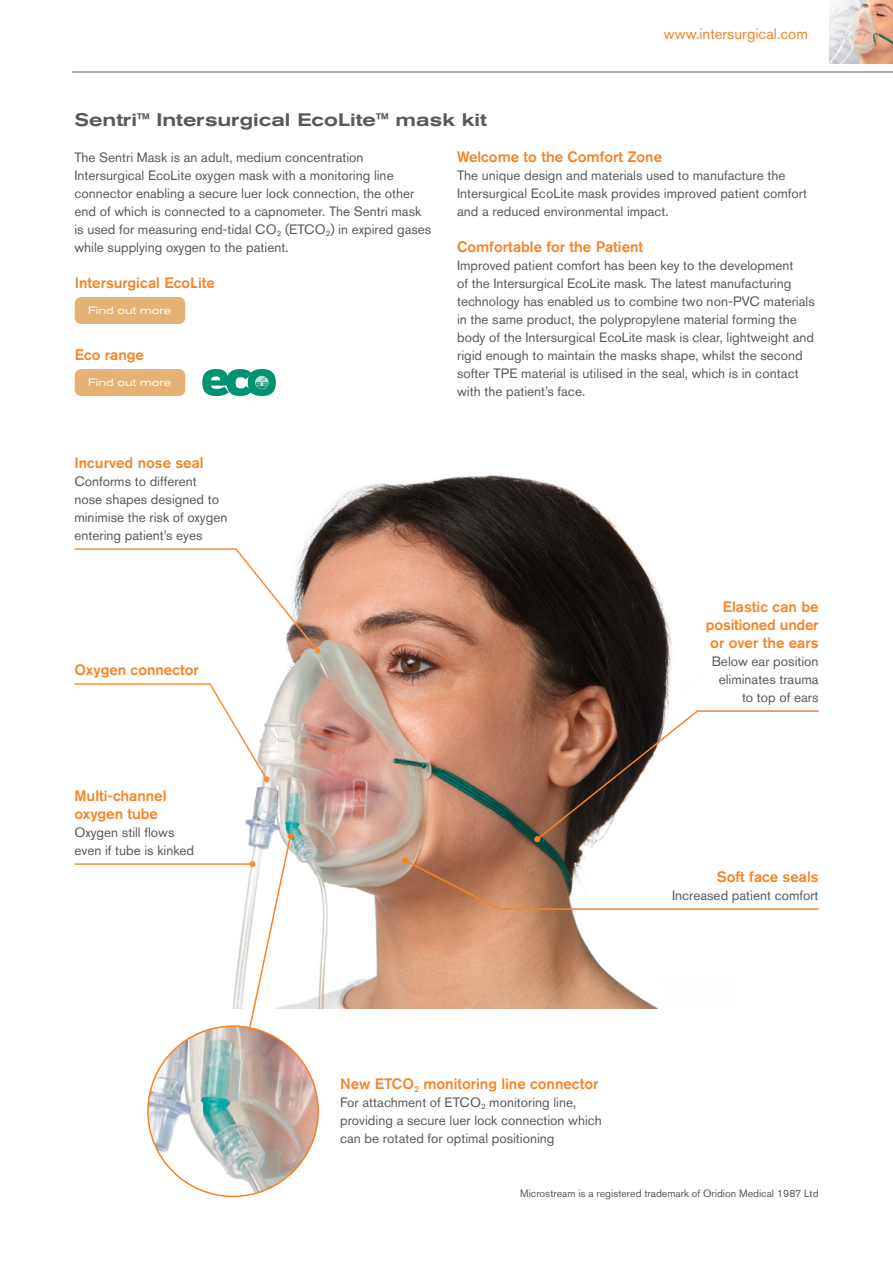
<style>
.page{position:relative;width:893px;height:1263px;background:#fff}
.page>*{position:absolute;margin:0;border:0;box-sizing:border-box;transform-origin:0 0}
.t1{font:500 expanded 18px "Akzidenz Grotesk Pro";color:#58595b}
.t2{font:500 15px/18px "Akzidenz Grotesk Pro";color:#f58427}
.t3{font:15px "Akzidenz Grotesk Pro";color:#f58427}
.t4{font:13.5px/18px "Akzidenz Grotesk Pro";color:#58595b}
.t5{font:10.5px "Akzidenz Grotesk Pro";color:#58595b}
.t6{font:expanded 10.5px "Akzidenz Grotesk Pro";color:#fff}
</style>
<div class="page">
<hr style="left:72px;top:72px;width:821px;height:1px;background:#58595b">
<img style="left:829px;top:0;width:64px;height:63px">
<img style="left:245px;top:475px;width:427px;height:533px">
<svg style="left:74px;top:548px;width:246px;height:106px"></svg>
<svg style="left:74px;top:682px;width:196px;height:100px"></svg>
<svg style="left:534px;top:710px;width:285px;height:132px"></svg>
<svg style="left:402px;top:857px;width:417px;height:54px"></svg>
<hr style="left:74px;top:863px;width:178px;height:2px;background:#f78f3a">
<svg style="left:230px;top:833px;width:63px;height:217px"></svg>
<img style="left:148px;top:1026px;width:170px;height:170px;border-radius:85px">
<div style="left:75px;top:369px;width:110px;height:27px;background:#e4b275;border-radius:6px"></div>
<div style="left:75px;top:297px;width:110px;height:27px;background:#e4b275;border-radius:6px"></div>
<svg style="left:202px;top:369px;width:74px;height:27px"></svg>
<p class="t3" style="left:664px;top:24px;width:146px">www.intersurgical.com</p>
<h1 class="t1" style="left:74px;top:108px;width:414px">Sentri™ Intersurgical EcoLite™ mask kit</h1>
<p class="t4" style="left:74px;top:148px;width:358px">The Sentri Mask is an adult, medium concentration Intersurgical EcoLite oxygen mask with a monitoring line connector enabling a secure luer lock connection, the other end of which is connected to a capnometer. The Sentri mask is used for measuring end-tidal CO<sub>2</sub> (ETCO<sub>2</sub>) in expired gases while supplying oxygen to the patient.</p>
<p class="t2" style="left:457px;top:148px;width:207px">Welcome to the Comfort Zone</p>
<p class="t4" style="left:457px;top:166px;width:351px">The unique design and materials used to manufacture the<br>Intersurgical EcoLite mask provides improved patient comfort and a reduced environmental impact.</p>
<p class="t2" style="left:457px;top:238px;width:188px">Comfortable for the Patient</p>
<p class="t4" style="left:457px;top:256px;width:359px">Improved patient comfort has been key to the development<br>of the Intersurgical EcoLite mask. The latest manufacturing technology has enabled us to combine two non-PVC materials in the same product, the polypropylene material forming the body of the Intersurgical EcoLite mask is clear, lightweight and rigid enough to maintain the masks shape, whilst the second softer TPE material is utilised in the seal, which is in contact with the patient’s face.</p>
<p class="t2" style="left:75px;top:274px;width:142px">Intersurgical EcoLite</p>
<p class="t6" style="left:88px;top:304px;width:84px">Find out more</p>
<p class="t2" style="left:75px;top:346px;width:71px">Eco range</p>
<p class="t6" style="left:88px;top:376px;width:84px">Find out more</p>
<p class="t2" style="left:74px;top:454px;width:131px">Incurved nose seal</p>
<p class="t4" style="left:74px;top:472px;width:155px">Conforms to different nose shapes designed to minimise the risk of oxygen entering patient’s eyes</p>
<p class="t2" style="left:74px;top:661px;width:126px">Oxygen connector</p>
<p class="t2" style="left:74px;top:787px;width:94px">Multi-channel oxygen tube</p>
<p class="t4" style="left:74px;top:823px;width:121px">Oxygen still flows even if tube is kinked</p>
<p class="t2" style="left:706px;top:598px;width:114px;text-align:right">Elastic can be positioned under or over the ears</p>
<p class="t4" style="left:712px;top:652px;width:108px;text-align:right">Below ear position eliminates trauma to top of ears</p>
<p class="t2" style="left:340px;top:1075px;width:260px">New ETCO<sub>2</sub> monitoring line connector</p>
<p class="t4" style="left:340px;top:1093px;width:263px">For attachment of ETCO<sub>2</sub> monitoring line, providing a secure luer lock connection which can be rotated for optimal positioning</p>
<p class="t2" style="left:717px;top:868px;width:103px">Soft face seals</p>
<p class="t4" style="left:672px;top:886px;width:148px">Increased patient comfort</p>
<p class="t5" style="left:520px;top:1187px;width:300px">Microstream is a registered trademark of Oridion Medical 1987 Ltd</p>
</div>
